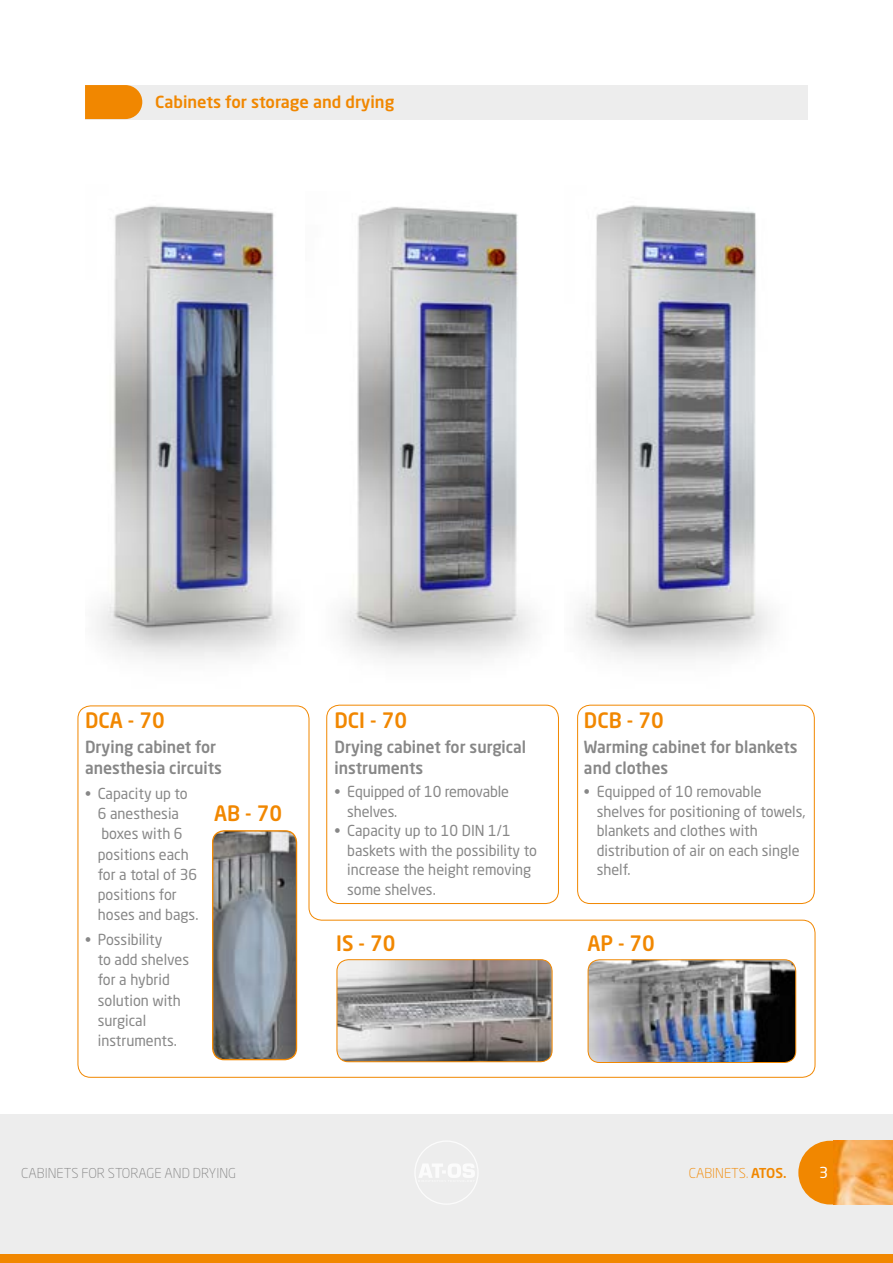
<style>
.page{position:relative;width:893px;height:1263px;background:#fff}
.page>*{position:absolute;margin:0;border:0;box-sizing:border-box;transform-origin:0 0}
.t1{font:500 21px "Neo Sans Std";color:#f18700;scale:.96 1}
.t2{font:500 16.5px/21px "Neo Sans Std";color:#878787;scale:.96 1}
.t3{font:500 16.5px "Neo Sans Std";color:#f18700}
.t4{font:15px/20.2px "Neo Sans Pro";color:#878787;scale:.96 1}
.t5{font:15px "Neo Sans Pro";color:#fff}
.t6{font:300 13.5px "Neo Sans Std";color:#878787}
.t7{font:300 13.5px "Neo Sans Std";color:#f18700}
.s1{font-weight:500}
</style>
<div class="page">
<div style="left:85px;top:85px;width:723px;height:34px;background:#ededed"></div>
<svg style="left:85px;top:85px;width:57px;height:34px;background:#f08d0e"></svg>
<div style="left:0;top:1114px;width:893px;height:149px;background:#ededed"></div>
<svg style="left:798px;top:1141px;width:35px;height:63px"></svg>
<img style="left:833px;top:1141px;width:60px;height:63px">
<svg style="left:415px;top:1141px;width:63px;height:64px"></svg>
<div style="left:0;top:1254px;width:893px;height:9px;background:#f18700"></div>
<img style="left:339px;top:207px;width:195px;height:452px">
<img style="left:578px;top:205px;width:193px;height:454px">
<img style="left:97px;top:205px;width:191px;height:454px">
<svg style="left:77px;top:705px;width:739px;height:373px"></svg>
<div style="left:326px;top:705px;width:233px;height:199px;border:1px solid #f18700;border-radius:13px"></div>
<div style="left:577px;top:705px;width:238px;height:199px;border:1px solid #f18700;border-radius:13px"></div>
<p class="t3" style="left:155px;top:92px;width:241px">Cabinets for storage and drying</p>
<h1 class="t1" style="left:85px;top:707px;width:85px">DCA - 70</h1>
<p class="t2" style="left:85px;top:736px;width:144px">Drying cabinet for anesthesia circuits</p>
<p class="t4" style="left:98px;top:783px;width:106px;text-indent:-13px">• Capacity up to<br>6 anesthesia boxes with 6 positions each for a total of 36 positions for hoses and bags.</p>
<p class="t4" style="left:98px;top:929px;width:97px;text-indent:-13px">• Possibility<br>to add shelves for a hybrid solution with surgical instruments.</p>
<h1 class="t1" style="left:214px;top:800px;width:72px">AB - 70</h1>
<h1 class="t1" style="left:334px;top:707px;width:77px">DCI - 70</h1>
<p class="t2" style="left:334px;top:736px;width:201px">Drying cabinet for surgical instruments</p>
<p class="t4" style="left:347px;top:782px;width:170px;line-height:19.5px;text-indent:-13px">• Equipped of 10 removable shelves.</p>
<p class="t4" style="left:347px;top:821px;width:199px;line-height:19.5px;text-indent:-13px">• Capacity up to 10 DIN 1/1 baskets with the possibility to increase the height removing some shelves.</p>
<h1 class="t1" style="left:584px;top:707px;width:85px">DCB - 70</h1>
<p class="t2" style="left:584px;top:736px;width:224px">Warming cabinet for blankets and clothes</p>
<p class="t4" style="left:597px;top:782px;width:219px;line-height:19.5px;text-indent:-13px">• Equipped of 10 removable shelves for positioning of towels, blankets and clothes with distribution of air on each single shelf.</p>
<h1 class="t1" style="left:336px;top:929px;width:63px">IS - 70</h1>
<h1 class="t1" style="left:587px;top:929px;width:72px">AP - 70</h1>
<p class="t6" style="left:21px;top:1165px;width:216px">CABINETS FOR STORAGE AND DRYING</p>
<p class="t7" style="left:689px;top:1165px;width:99px">CABINETS. <span class="s1">ATOS.</span></p>
<p class="t5" style="left:819px;top:1163px;width:11px">3</p>
</div>
